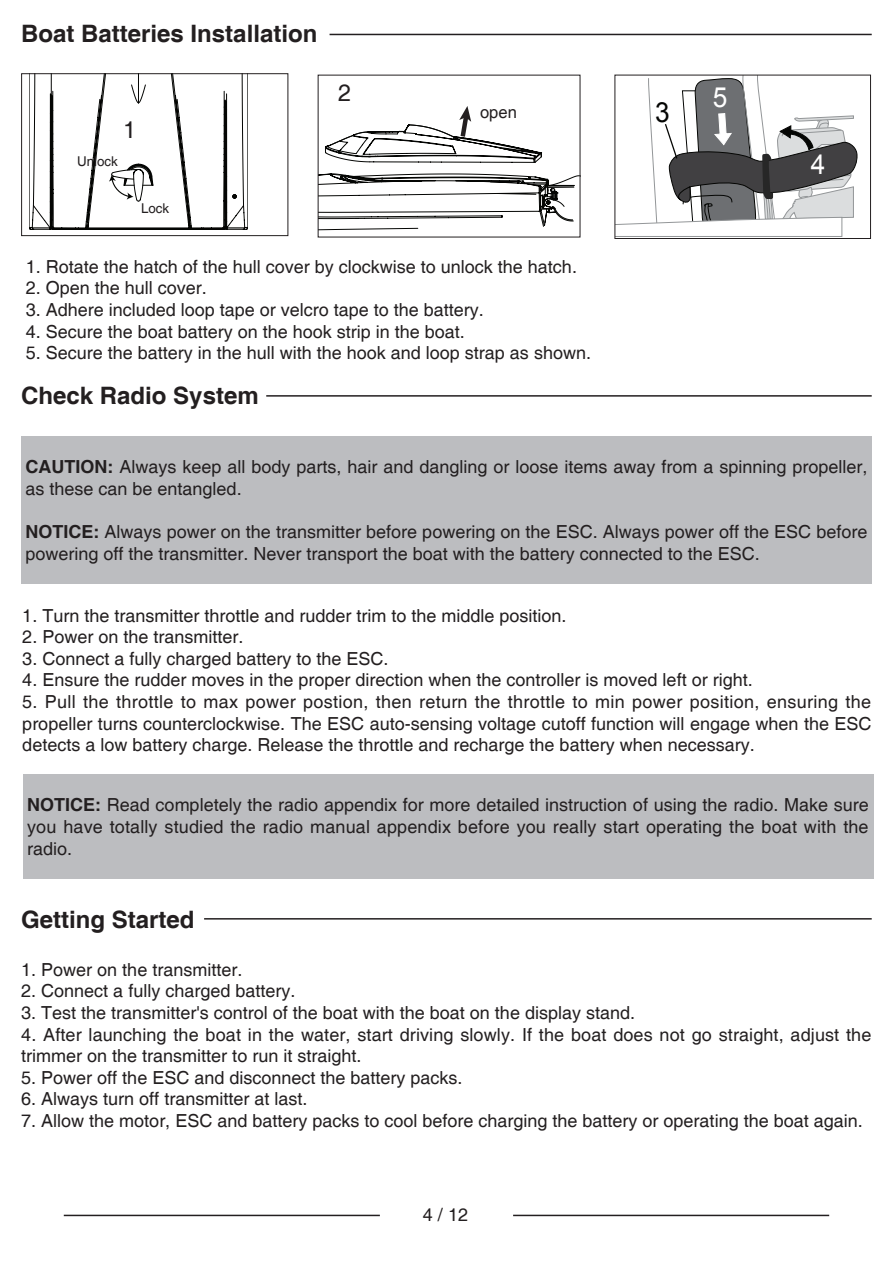
<style>
.page{position:relative;width:893px;height:1263px;background:#fff}
.page>*{position:absolute;margin:0;border:0;box-sizing:border-box;transform-origin:0 0}
.t1{font:27.75px "Arial";color:#fff;scale:.95 1}
.t2{font:27.75px "Arial";color:#040503;scale:.95 1}
.t3{font:700 24px "Helvetica";color:#231f20}
.t4{font:23.7px "Helvetica";color:#231f20}
.t5{font:18px/21.6px "Helvetica";color:#231f20}
.t6{font:16.95px "Helvetica";color:#231f20}
.t7{font:13.5px "Helvetica";color:#231f20}
.s1{font-weight:700}
</style>
<div class="page">
<hr style="left:64px;top:1215px;width:316px;height:1px;background:#231f20">
<hr style="left:513px;top:1215px;width:316px;height:1px;background:#231f20">
<div style="left:21px;top:436px;width:851px;height:148px;background:#bcbdc0"></div>
<div style="left:23px;top:774px;width:850px;height:105px;background:#bcbdc0"></div>
<hr style="left:330px;top:34px;width:542px;height:1px;background:#231f20">
<hr style="left:266px;top:395px;width:606px;height:2px;background:#231f20">
<hr style="left:204px;top:918px;width:668px;height:1px;background:#231f20">
<svg style="left:29px;top:76px;width:219px;height:153px"></svg>
<div style="left:21px;top:74px;width:267px;height:162px;border:1px solid #231f20"></div>
<svg style="left:320px;top:106px;width:258px;height:124px"></svg>
<div style="left:615px;top:75px;width:256px;height:164px;border:1px solid #231f20"></div>
<svg style="left:615px;top:75px;width:243px;height:162px"></svg>
<p class="t3" style="left:21px;top:19px;width:298px">Boat Batteries Installation</p>
<h3 class="t4" style="left:123px;top:116px;width:14px">1</h3>
<p class="t7" style="left:77px;top:153px;width:42px">Unlock</p>
<p class="t7" style="left:141px;top:201px;width:30px">Lock</p>
<h3 class="t4" style="left:338px;top:79px;width:14px">2</h3>
<p class="t6" style="left:480px;top:102px;width:38px">open</p>
<p class="t5" style="left:26px;top:256px;width:553px">1. Rotate the hatch of the hull cover by clockwise to unlock the hatch.</p>
<p class="t5" style="left:26px;top:278px;width:183px">2. Open the hull cover.</p>
<p class="t5" style="left:26px;top:300px;width:460px">3. Adhere included loop tape or velcro tape to the battery.</p>
<p class="t5" style="left:26px;top:321px;width:441px">4. Secure the boat battery on the hook strip in the boat.</p>
<p class="t5" style="left:26px;top:343px;width:567px">5. Secure the battery in the hull with the hook and loop strap as shown.</p>
<p class="t3" style="left:21px;top:381px;width:239px">Check Radio System</p>
<h1 class="t2" style="left:655px;top:94px;width:17px">3</h1>
<h1 class="t1" style="left:713px;top:79px;width:17px">5</h1>
<h1 class="t1" style="left:811px;top:146px;width:17px">4</h1>
<p class="t5" style="left:26px;top:457px;width:843px"><span class="s1">CAUTION:</span> Always keep all body parts, hair and dangling or loose items away from a spinning propeller, as these can be entangled.</p>
<p class="t5" style="left:26px;top:522px;width:843px"><span class="s1">NOTICE:</span> Always power on the transmitter before powering on the ESC. Always power off the ESC before powering off the transmitter. Never transport the boat with the battery connected to the ESC.</p>
<p class="t5" style="left:22px;top:605px;width:546px">1. Turn the transmitter throttle and rudder trim to the middle position.</p>
<p class="t5" style="left:22px;top:627px;width:223px">2. Power on the transmitter.</p>
<p class="t5" style="left:22px;top:648px;width:368px">3. Connect a fully charged battery to the ESC.</p>
<p class="t5" style="left:22px;top:670px;width:732px">4. Ensure the rudder moves in the proper direction when the controller is moved left or right.</p>
<p class="t5" style="left:22px;top:691px;width:851px;text-align:justify">5. Pull the throttle to max power postion, then return the throttle to min power position, ensuring the propeller turns counterclockwise. The ESC auto-sensing voltage cutoff function will engage when the ESC detects a low battery charge. Release the throttle and recharge the battery when necessary.</p>
<p class="t5" style="left:27px;top:795px;width:843px;text-align:justify"><span class="s1">NOTICE:</span> Read completely the radio appendix for more detailed instruction of using the radio. Make sure you have totally studied the radio manual appendix before you really start operating the boat with the radio.</p>
<p class="t3" style="left:21px;top:905px;width:175px">Getting Started</p>
<p class="t5" style="left:21px;top:959px;width:223px">1. Power on the transmitter.</p>
<p class="t5" style="left:21px;top:981px;width:276px">2. Connect a fully charged battery.</p>
<p class="t5" style="left:21px;top:1002px;width:615px">3. Test the transmitter's control of the boat with the boat on the display stand.</p>
<p class="t5" style="left:21px;top:1024px;width:852px">4. After launching the boat in the water, start driving slowly. If the boat does not go straight, adjust the trimmer on the transmitter to run it straight.</p>
<p class="t5" style="left:21px;top:1067px;width:443px">5. Power off the ESC and disconnect the battery packs.</p>
<p class="t5" style="left:21px;top:1089px;width:288px">6. Always turn off transmitter at last.</p>
<p class="t5" style="left:21px;top:1110px;width:843px">7. Allow the motor, ESC and battery packs to cool before charging the battery or operating the boat again.</p>
<p class="t5" style="left:423px;top:1205px;width:47px">4 / 12</p>
</div>
